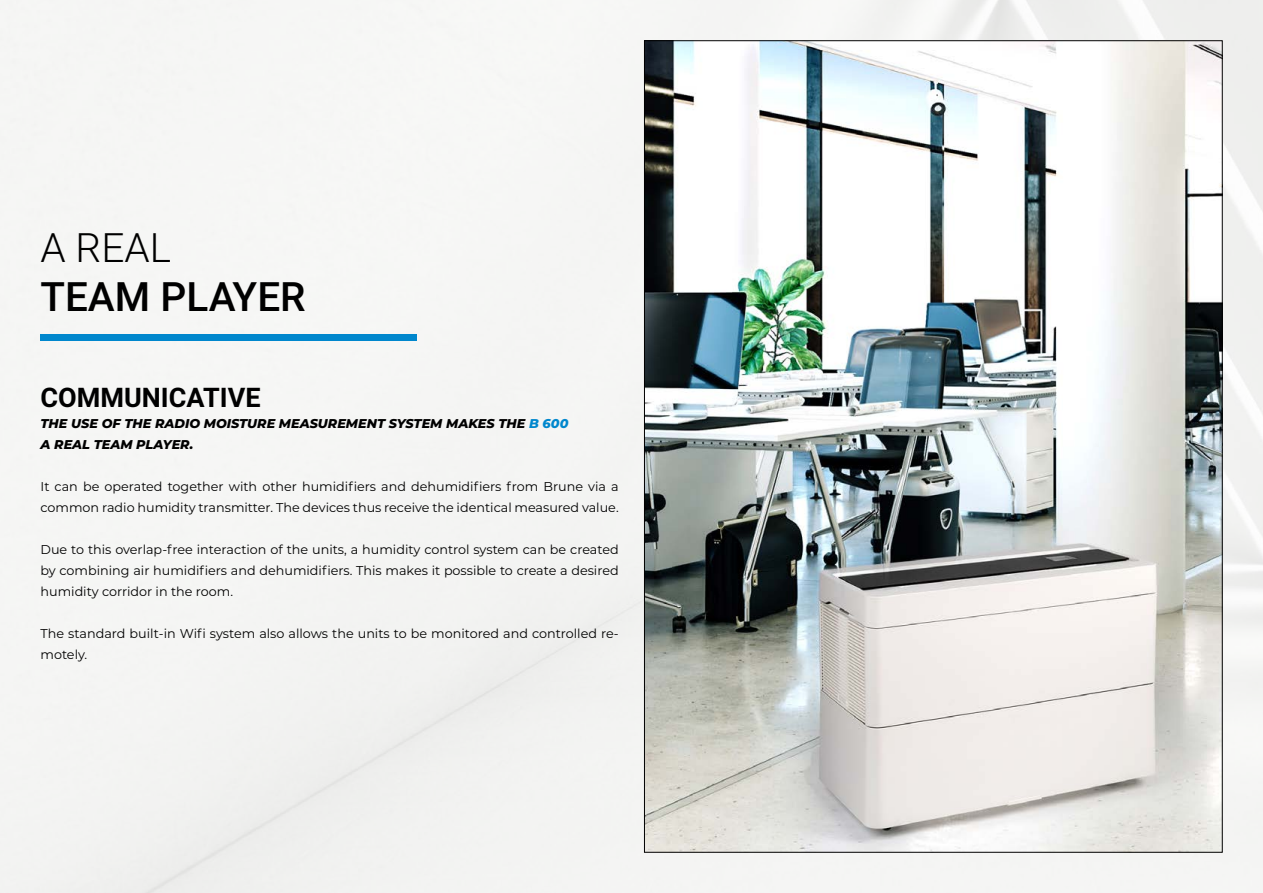
<style>
.page{position:relative;width:1263px;height:893px;background:#f5f5f4}
.page>*{position:absolute;margin:0;border:0;box-sizing:border-box;transform-origin:0 0}
.t1{font:500 40.5px "Roboto";color:#000}
.t2{font:300 40.5px "Roboto";color:#000}
.t3{font:700 27px "Roboto";color:#000}
.t4{font:12.75px/21px "Montserrat";color:#000}
.t5{font:italic 800 12.75px/21px "Montserrat";color:#000}
.s1{color:#0087cd}
</style>
<div class="page">
<img style="left:646px;top:43px;width:574px;height:807px">
<div style="left:40px;top:335px;width:377px;height:6px;background:#0087cd"></div>
<h1 class="t2" style="left:40px;top:219px;width:132px">A REAL</h1>
<h1 class="t1" style="left:40px;top:268px;width:266px">TEAM PLAYER</h1>
<h2 class="t3" style="left:40px;top:378px;width:222px">COMMUNICATIVE</h2>
<p class="t5" style="left:40px;top:412px;width:529px">THE USE OF THE RADIO MOISTURE MEASUREMENT SYSTEM MAKES THE <span class="s1">B 600<br></span>A REAL TEAM PLAYER.</p>
<p class="t4" style="left:40px;top:475px;width:580px">It can be operated together with other humidifiers and dehumidifiers from Brune via a common radio humidity transmitter. The devices thus receive the identical measured value.</p>
<p class="t4" style="left:40px;top:538px;width:580px;text-align:justify">Due to this overlap-free interaction of the units, a humidity control system can be created by combining air humidifiers and dehumidifiers. This makes it possible to create a desired humidity corridor in the room.</p>
<p class="t4" style="left:40px;top:622px;width:580px">The standard built-in Wifi system also allows the units to be monitored and controlled re&shy;motely.</p>
</div>
